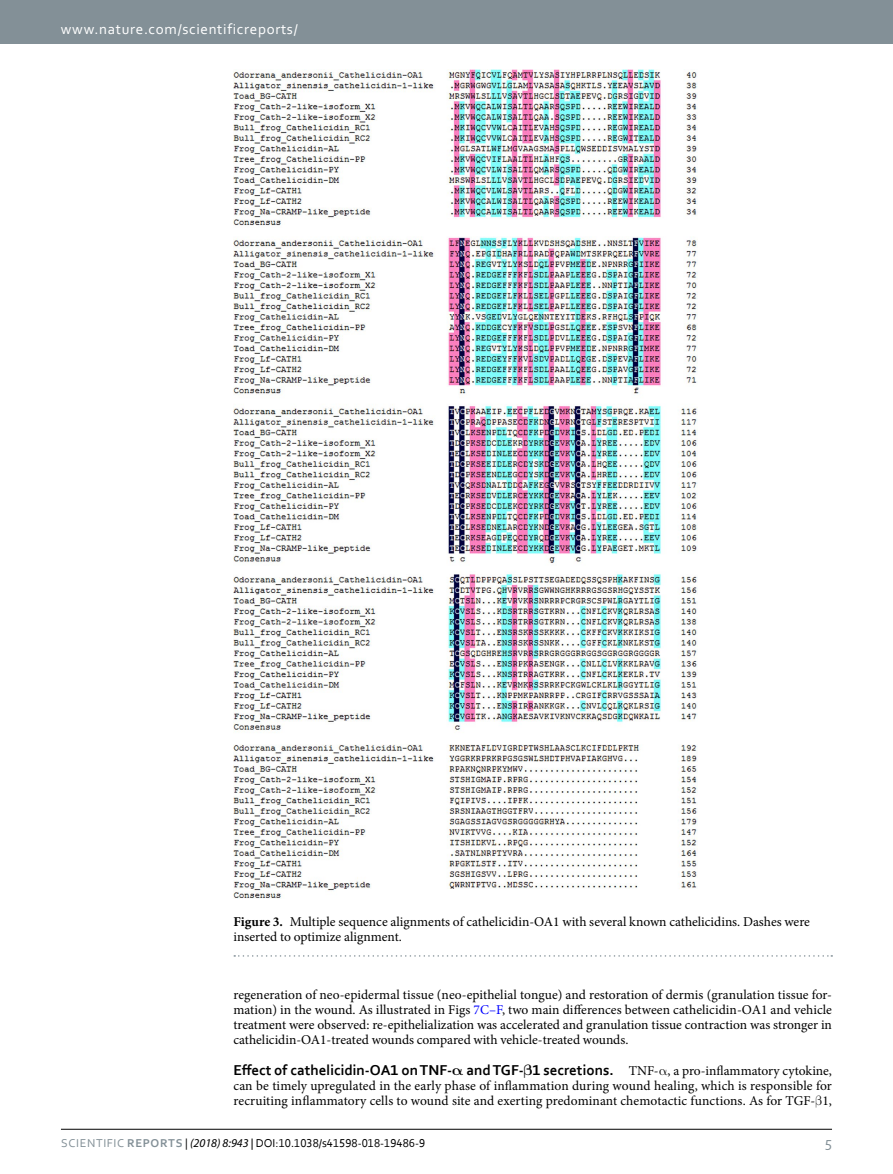
<style>
.page{position:relative;width:893px;height:1174px;background:#fff}
.page>*{position:absolute;margin:0;border:0;box-sizing:border-box;transform-origin:0 0}
.t1{font:700 15px "Corbel";color:#000}
.t2{font:15px "Corbel 2";letter-spacing:.045em;color:#fff}
.t3{font:15px "Corbel 2";color:#839097}
.t4{font:13.5px/15px "Minion Pro";color:#000}
.t5{font:12px "Corbel";color:#000}
.s1{font-weight:700}
.s2{color:#00f}
.s3{font-family:"Minion Pro";font-weight:400;font-size:13.5px}
.s4{font-family:"Corbel 2";color:#839097}
.s5{font-family:"Corbel Bold 2";color:#839097}
.s6{font-family:"Corbel 2"}
.s7{font-family:"Myriad Pro";font-style:italic}
</style>
<div class="page">
<div style="left:0;top:0;width:893px;height:43px;background:#839097"></div>
<hr style="left:61px;top:1129px;width:771px;height:1px;background:#000">
<img style="left:233px;top:70px;width:464px;height:828px">
<svg style="left:234px;top:955px;width:598px;height:1px"></svg>
<p class="t2" style="left:61px;top:19px;width:238px">www.nature.com/scientificreports/</p>
<p class="t4" style="left:233px;top:914px;width:578px"><span class="s1">Figure 3.</span> Multiple sequence alignments of cathelicidin-OA1 with several known cathelicidins. Dashes were inserted to optimize alignment.</p>
<p class="t4" style="left:233px;top:987px;width:600px;text-align:justify">regeneration of neo-epidermal tissue (neo-epithelial tongue) and restoration of dermis (granulation tissue for&shy;mation) in the wound. As illustrated in Figs <span class="s2">7C–F</span>, two main differences between cathelicidin-OA1 and vehicle treatment were observed: re-epithelialization was accelerated and granulation tissue contraction was stronger in cathelicidin-OA1-treated wounds compared with vehicle-treated wounds.</p>
<p class="t1" style="left:233px;top:1061px;width:600px">Effect of cathelicidin-OA1 on TNF- and TGF- 1 secretions. <span class="s3">TNF- , a pro-inflammatory cytokine,</span></p>
<p class="t4" style="left:233px;top:1078px;width:600px">can be timely upregulated in the early phase of inflammation during wound healing, which is responsible for recruiting inflammatory cells to wound site and exerting predominant chemotactic functions. As for TGF- 1,</p>
<p class="t5" style="left:61px;top:1135px;width:365px"><span class="s4">SCiEnTiFiC</span> <span class="s5">REPORTS</span> <span class="s6">|</span> <span class="s7">(2018) 8:943</span> | DOI:10.1038/s41598-018-19486-9</p>
<p class="t3" style="left:825px;top:1132px;width:9px">5</p>
</div>
